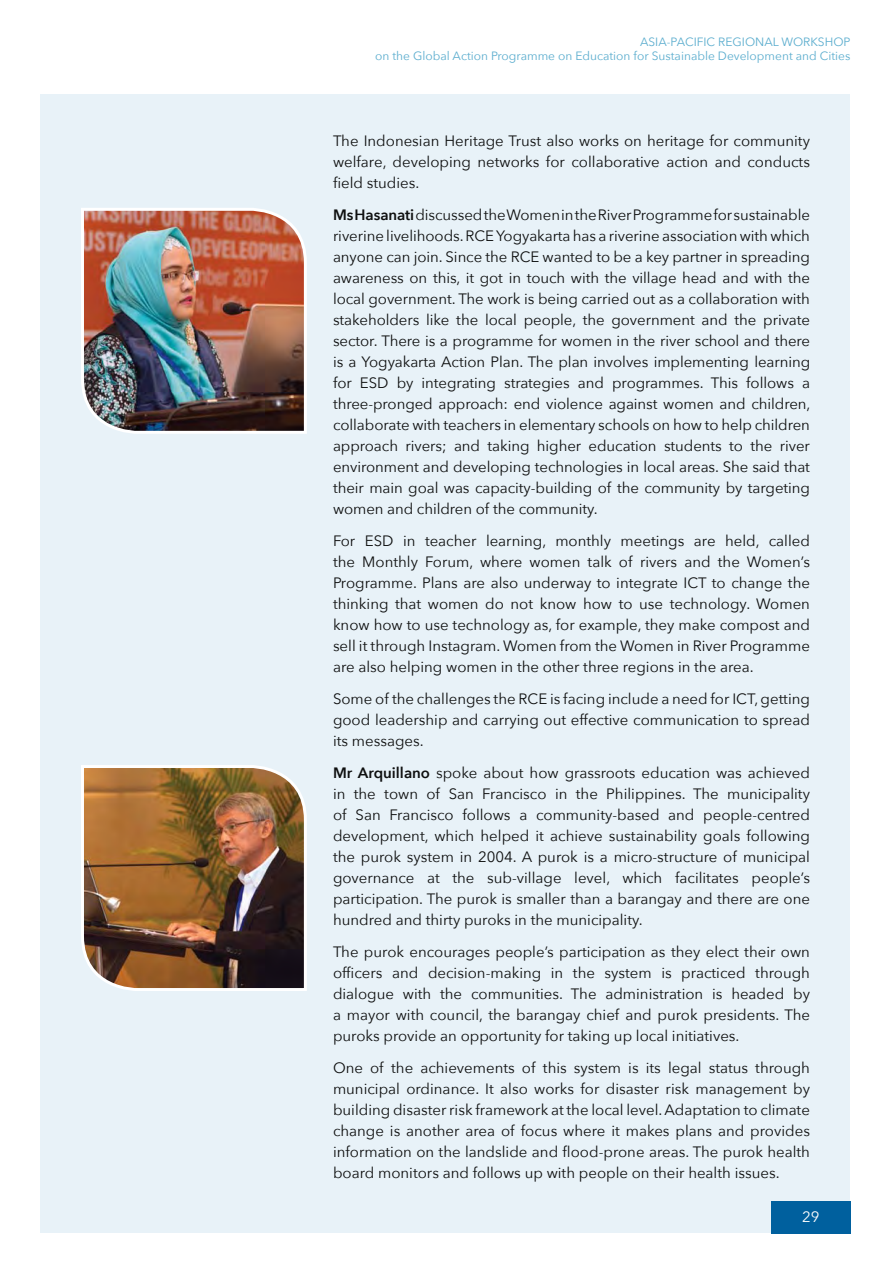
<style>
.page{position:relative;width:891px;height:1261px;background:#fff}
.page>*{position:absolute;margin:0;border:0;box-sizing:border-box;transform-origin:0 0}
.t1{font:15px/21px "Avenir Next LT Pro";color:#0e0f0f;text-align:justify}
.t2{font:15px "Avenir Next LT Pro";color:#fff}
.t3{font:12px/14.4px "Avenir Next LT Pro";color:#5badce;text-align:right}
.s1{font-weight:600}
</style>
<div class="page">
<div style="left:40px;top:94px;width:810px;height:1139px;background:#e8f2f8"></div>
<div style="left:771px;top:1200px;width:79px;height:33px;background:#00609e"></div>
<img style="left:81px;top:208px;width:226px;height:226px">
<img style="left:81px;top:765px;width:226px;height:226px">
<p class="t3" style="left:375px;top:35px;width:477px">ASIA-PACIFIC REGIONAL WORKSHOP<br>on the Global Action Programme on Education for Sustainable Development and Cities</p>
<p class="t1" style="left:333px;top:132px;width:479px">The Indonesian Heritage Trust also works on heritage for community welfare, developing networks for collaborative action and conducts field studies.</p>
<p class="t1" style="left:333px;top:206px;width:479px"><span class="s1">Ms Hasanati</span> discussed the Women in the River Programme for sustainable riverine livelihoods. RCE Yogyakarta has a riverine association with which anyone can join. Since the RCE wanted to be a key partner in spreading awareness on this, it got in touch with the village head and with the local government. The work is being carried out as a collaboration with stakeholders like the local people, the government and the private sector. There is a programme for women in the river school and there is a Yogyakarta Action Plan. The plan involves implementing learning for ESD by integrating strategies and programmes. This follows a three-pronged approach: end violence against women and children, collaborate with teachers in elementary schools on how to help children approach rivers; and taking higher education students to the river environment and developing technologies in local areas. She said that their main goal was capacity-building of the community by targeting women and children of the community.</p>
<p class="t1" style="left:333px;top:532px;width:479px">For ESD in teacher learning, monthly meetings are held, called the Monthly Forum, where women talk of rivers and the Women’s Programme. Plans are also underway to integrate ICT to change the thinking that women do not know how to use technology. Women know how to use technology as, for example, they make compost and sell it through Instagram. Women from the Women in River Programme are also helping women in the other three regions in the area.</p>
<p class="t1" style="left:333px;top:689px;width:478px">Some of the challenges the RCE is facing include a need for ICT, getting good leadership and carrying out effective communication to spread its messages.</p>
<p class="t1" style="left:333px;top:763px;width:479px"><span class="s1">Mr Arquillano</span> spoke about how grassroots education was achieved in the town of San Francisco in the Philippines. The municipality of San Francisco follows a community-based and people-centred development, which helped it achieve sustainability goals following the purok system in 2004. A purok is a micro-structure of municipal governance at the sub-village level, which facilitates people’s participation. The purok is smaller than a barangay and there are one hundred and thirty puroks in the municipality.</p>
<p class="t1" style="left:333px;top:942px;width:479px">The purok encourages people’s participation as they elect their own officers and decision-making in the system is practiced through dialogue with the communities. The administration is headed by a mayor with council, the barangay chief and purok presidents. The puroks provide an opportunity for taking up local initiatives.</p>
<p class="t1" style="left:333px;top:1058px;width:479px">One of the achievements of this system is its legal status through municipal ordinance. It also works for disaster risk management by building disaster risk framework at the local level. Adaptation to climate change is another area of focus where it makes plans and provides information on the landslide and flood-prone areas. The purok health board monitors and follows up with people on their health issues.</p>
<p class="t2" style="left:802px;top:1210px;width:19px">29</p>
</div>
